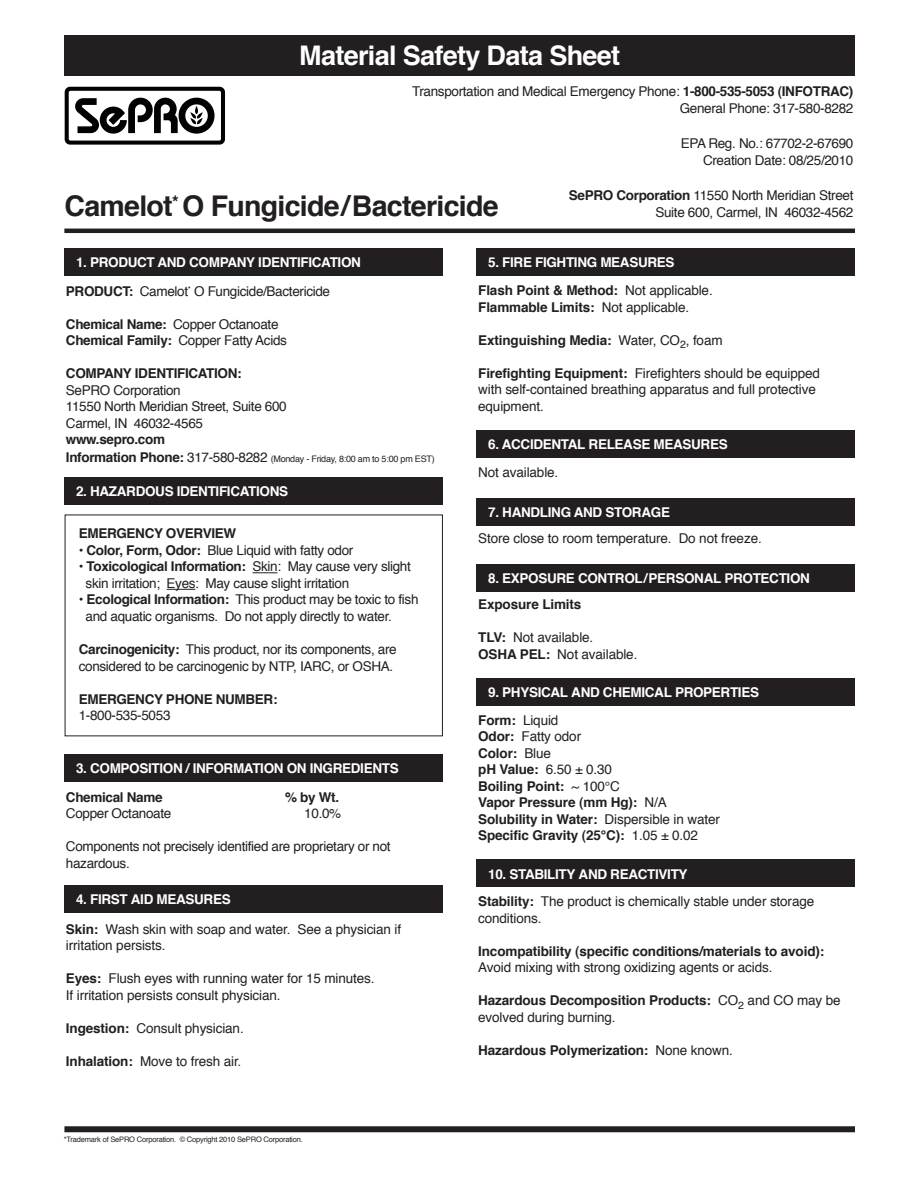
<style>
.page{position:relative;width:920px;height:1190px;background:#fff}
.page>*{position:absolute;margin:0;border:0;box-sizing:border-box;transform-origin:0 0}
.t1{font:700 28.5px "Helvetica";letter-spacing:-.025em;color:#231f20}
.t2{font:700 27px "Helvetica";letter-spacing:-.025em;color:#fff}
.t3{font:13.5px/16.5px "Helvetica";letter-spacing:-.025em;color:#231f20}
.t4{font:700 13.5px/16.5px "Helvetica";letter-spacing:-.01em;color:#231f20}
.t5{font:700 13.5px "Helvetica";letter-spacing:-.025em;color:#fff}
.t6{font:9px "Helvetica";letter-spacing:-.025em;color:#231f20}
.t7{font:7.5px "Helvetica";letter-spacing:-.025em;color:#231f20}
.s1{font-weight:700}
.s2{font-weight:700;font-size:13.5px}
.s3{font-size:13.5px}
.s4{font-weight:400}
</style>
<div class="page">
<div style="left:64px;top:35px;width:790px;height:41px;background:#231f20"></div>
<svg style="left:65px;top:87px;width:160px;height:58px"></svg>
<div style="left:64px;top:228px;width:790px;height:5px;background:#231f20"></div>
<svg style="left:64px;top:1126px;width:790px;height:5px;background:#2e2a2b"></svg>
<div style="left:64px;top:248px;width:378px;height:27px;background:#231f20"></div>
<div style="left:64px;top:885px;width:378px;height:27px;background:#231f20"></div>
<div style="left:476px;top:248px;width:378px;height:27px;background:#231f20"></div>
<div style="left:476px;top:430px;width:378px;height:27px;background:#231f20"></div>
<div style="left:476px;top:498px;width:378px;height:27px;background:#231f20"></div>
<svg style="left:252px;top:572px;width:25px;height:1px"></svg>
<svg style="left:166px;top:588px;width:29px;height:1px"></svg>
<div style="left:64px;top:754px;width:378px;height:27px;background:#231f20"></div>
<div style="left:64px;top:477px;width:378px;height:27px;background:#231f20"></div>
<div style="left:476px;top:564px;width:378px;height:27px;background:#231f20"></div>
<div style="left:476px;top:678px;width:378px;height:27px;background:#231f20"></div>
<div style="left:476px;top:859px;width:378px;height:28px;background:#231f20"></div>
<h2 class="t2" style="left:299px;top:44px;width:322px">Material Safety Data Sheet</h2>
<p class="t3" style="left:412px;top:84px;width:443px;line-height:17.2px;text-align:right">Transportation and Medical Emergency Phone: <span class="s1">1-800-535-5053 (INFOTRAC)<br></span>General Phone: 317-580-8282</p>
<p class="t3" style="left:680px;top:135px;width:174px;line-height:17.2px;text-align:right">EPA Reg. No.: 67702-2-67690<br>Creation Date: 08/25/2010</p>
<p class="t3" style="left:568px;top:187px;width:286px;line-height:17.2px;text-align:right"><span class="s1">SePRO Corporation</span> 11550 North Meridian Street<br>Suite 600, Carmel, IN 46032-4562</p>
<h1 class="t1" style="left:64px;top:194px;width:435px">Camelot<sup>*</sup> O Fungicide/Bactericide</h1>
<p class="t5" style="left:76px;top:257px;width:286px">1. PRODUCT AND COMPANY IDENTIFICATION</p>
<p class="t3" style="left:66px;top:284px;width:265px"><span class="s1">PRODUCT:</span> Camelot<sup>*</sup> O Fungicide/Bactericide</p>
<p class="t3" style="left:66px;top:317px;width:222px"><span class="s1">Chemical Name:</span> Copper Octanoate<br><span class="s1">Chemical Family:</span> Copper Fatty Acids</p>
<p class="t4" style="left:66px;top:366px;width:177px">COMPANY IDENTIFICATION:</p>
<p class="t3" style="left:66px;top:383px;width:222px">SePRO Corporation<br>11550 North Meridian Street, Suite 600<br>Carmel, IN 46032-4565</p>
<p class="t4" style="left:66px;top:432px;width:100px">www.sepro.com</p>
<p class="t6" style="left:66px;top:455px;width:370px"><span class="s2">Information Phone:</span> <span class="s3">317-580-8282</span> (Monday - Friday, 8:00 am to 5:00 pm EST)</p>
<p class="t5" style="left:76px;top:486px;width:213px">2. HAZARDOUS IDENTIFICATIONS</p>
<p class="t4" style="left:79px;top:526px;width:159px">EMERGENCY OVERVIEW</p>
<p class="t3" style="left:79px;top:543px;width:276px"><span class="s1">• Color, Form, Odor:</span> Blue Liquid with fatty odor</p>
<p class="t3" style="left:86px;top:559px;width:326px;text-indent:-7px"><span class="s1">• Toxicological Information:</span> Skin: May cause very slight skin irritation; Eyes: May cause slight irritation</p>
<p class="t3" style="left:86px;top:592px;width:334px;text-indent:-7px"><span class="s1">• Ecological Information:</span> This product may be toxic to fish and aquatic organisms. Do not apply directly to water.</p>
<p class="t3" style="left:79px;top:642px;width:319px"><span class="s1">Carcinogenicity:</span> This product, nor its components, are considered to be carcinogenic by NTP, IARC, or OSHA.</p>
<p class="t4" style="left:79px;top:691px;width:200px">EMERGENCY PHONE NUMBER:</p>
<p class="t3" style="left:79px;top:708px;width:93px">1-800-535-5053</p>
<p class="t5" style="left:76px;top:762px;width:324px">3. COMPOSITION / INFORMATION ON INGREDIENTS</p>
<p class="t4" style="left:66px;top:789px;width:98px">Chemical Name</p>
<p class="t4" style="left:285px;top:789px;width:55px">% by Wt.</p>
<p class="t3" style="left:66px;top:806px;width:107px">Copper Octanoate</p>
<p class="t3" style="left:304px;top:806px;width:38px">10.0%</p>
<p class="t3" style="left:66px;top:839px;width:326px">Components not precisely identified are proprietary or not hazardous.</p>
<p class="t5" style="left:76px;top:893px;width:156px">4. FIRST AID MEASURES</p>
<p class="t3" style="left:66px;top:921px;width:336px"><span class="s1">Skin:</span> Wash skin with soap and water. See a physician if irritation persists.</p>
<p class="t3" style="left:66px;top:971px;width:310px"><span class="s1">Eyes:</span> Flush eyes with running water for 15 minutes.<br>If irritation persists consult physician.</p>
<p class="t3" style="left:66px;top:1020px;width:179px"><span class="s1">Ingestion:</span> Consult physician.</p>
<p class="t3" style="left:66px;top:1053px;width:177px"><span class="s1">Inhalation:</span> Move to fresh air.</p>
<p class="t7" style="left:64px;top:1135px;width:240px">*Trademark of SePRO Corporation. © Copyright 2010 SePRO Corporation.</p>
<p class="t5" style="left:488px;top:257px;width:188px">5. FIRE FIGHTING MEASURES</p>
<p class="t4" style="left:478px;top:283px;width:236px">Flash Point &amp; Method: <span class="s4">Not applicable.<br></span>Flammable Limits: <span class="s4">Not applicable.</span></p>
<p class="t4" style="left:478px;top:333px;width:246px">Extinguishing Media: <span class="s4">Water, CO</span><sub>2</sub><span class="s4">, foam</span></p>
<p class="t3" style="left:478px;top:366px;width:343px"><span class="s1">Firefighting Equipment:</span> Firefighters should be equipped with self-contained breathing apparatus and full protective equipment.</p>
<p class="t5" style="left:488px;top:439px;width:241px">6. ACCIDENTAL RELEASE MEASURES</p>
<p class="t3" style="left:478px;top:465px;width:82px">Not available.</p>
<p class="t5" style="left:488px;top:507px;width:183px">7. HANDLING AND STORAGE</p>
<p class="t3" style="left:478px;top:531px;width:285px">Store close to room temperature. Do not freeze.</p>
<p class="t5" style="left:488px;top:572px;width:323px">8. EXPOSURE CONTROL/PERSONAL PROTECTION</p>
<p class="t4" style="left:478px;top:597px;width:105px">Exposure Limits</p>
<p class="t3" style="left:478px;top:630px;width:161px"><span class="s1">TLV:</span> Not available.<br><span class="s1">OSHA PEL:</span> Not available.</p>
<p class="t5" style="left:488px;top:686px;width:272px">9. PHYSICAL AND CHEMICAL PROPERTIES</p>
<p class="t4" style="left:478px;top:712px;width:243px">Form: <span class="s4">Liquid<br></span>Odor: <span class="s4">Fatty odor<br></span>Color: <span class="s4">Blue<br></span>pH Value: <span class="s4">6.50 ± 0.30<br></span>Boiling Point: <span class="s4">~ 100°C<br></span>Vapor Pressure (mm Hg): <span class="s4">N/A<br></span>Solubility in Water: <span class="s4">Dispersible in water<br></span>Specific Gravity (25°C): <span class="s4">1.05 ± 0.02</span></p>
<p class="t5" style="left:488px;top:868px;width:201px">10. STABILITY AND REACTIVITY</p>
<p class="t3" style="left:478px;top:894px;width:337px"><span class="s1">Stability:</span> The product is chemically stable under storage conditions.</p>
<p class="t4" style="left:478px;top:943px;width:347px">Incompatibility (specific conditions/materials to avoid):</p>
<p class="t3" style="left:478px;top:960px;width:295px">Avoid mixing with strong oxidizing agents or acids.</p>
<p class="t3" style="left:478px;top:993px;width:364px"><span class="s1">Hazardous Decomposition Products:</span> CO<sub>2</sub> and CO may be evolved during burning.</p>
<p class="t4" style="left:478px;top:1042px;width:256px">Hazardous Polymerization: <span class="s4">None known.</span></p>
</div>
